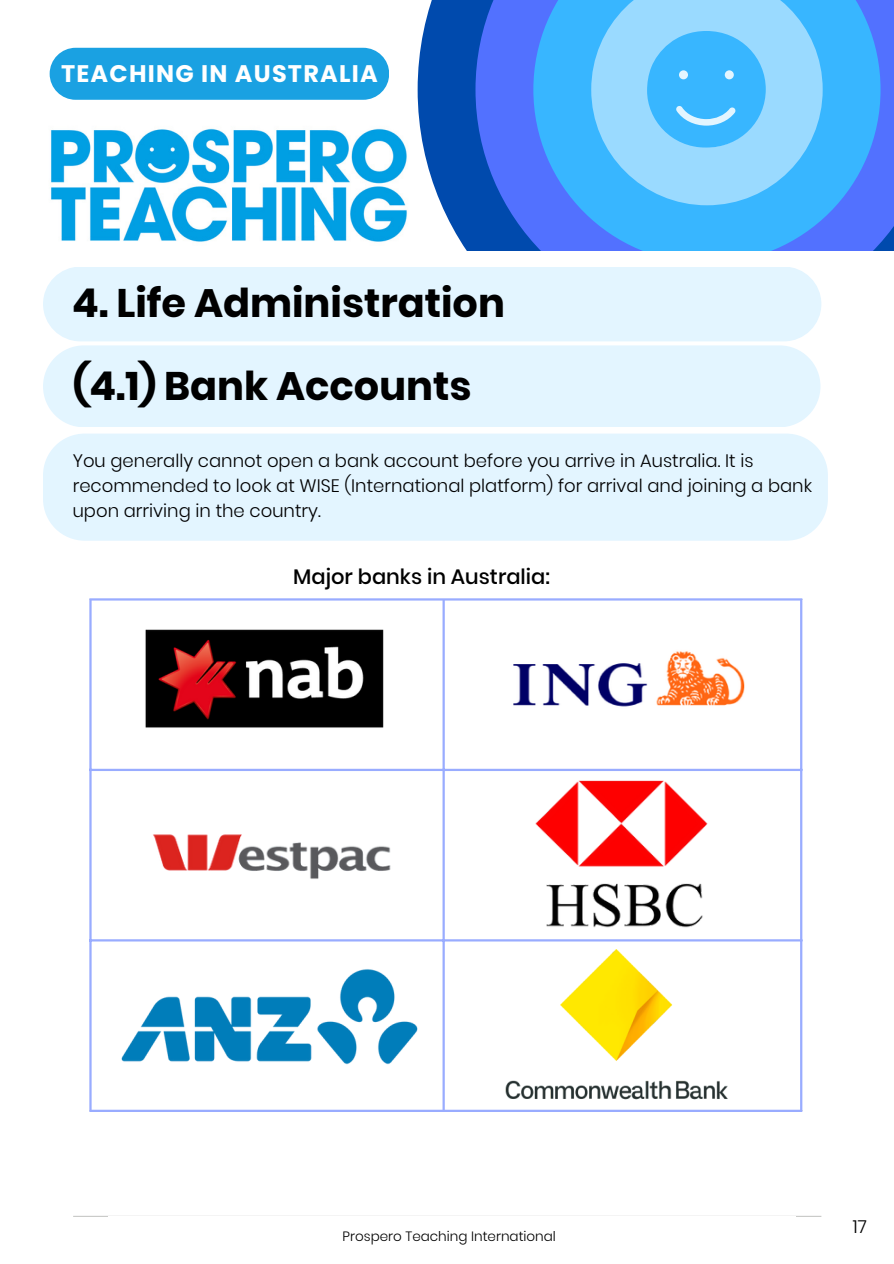
<style>
.page{position:relative;width:894px;height:1264px;background:#fff}
.page>*{position:absolute;margin:0;border:0;box-sizing:border-box;transform-origin:0 0}
.t1{font:700 39.75px/82.5px "Poppins";color:#000}
.t2{font:700 24px "Poppins";letter-spacing:.05em;color:#fff}
.t3{font:500 21px "Poppins";color:#000}
.t4{font:300 18px/24.8px "Poppins";color:#000}
.t5{font:300 13.5px "Poppins";color:#000}
</style>
<div class="page">
<hr style="left:73px;top:1215px;width:748px;height:1px;background:#c7c8c6">
<hr style="left:89px;top:600px;width:3px;height:509px;background:#99acff">
<hr style="left:442px;top:600px;width:2px;height:509px;background:#99acff">
<hr style="left:799px;top:600px;width:3px;height:509px;background:#99acff">
<hr style="left:89px;top:598px;width:713px;height:2px;background:#99acff">
<hr style="left:89px;top:768px;width:713px;height:3px;background:#99acff">
<hr style="left:89px;top:939px;width:713px;height:2px;background:#99acff">
<hr style="left:89px;top:1109px;width:713px;height:2px;background:#99acff">
<img style="left:505px;top:949px;width:223px;height:151px">
<img style="left:513px;top:651px;width:232px;height:56px">
<img style="left:535px;top:780px;width:173px;height:148px">
<img style="left:121px;top:768px;width:299px;height:111px">
<img style="left:145px;top:629px;width:239px;height:99px">
<img style="left:121px;top:969px;width:297px;height:96px">
<div style="left:43px;top:433px;width:784px;height:107px;background:#e3f5ff"></div>
<div style="left:43px;top:345px;width:777px;height:82px;background:#e3f5ff;border-radius:41px"></div>
<div style="left:43px;top:266px;width:778px;height:75px;background:#e3f5ff;border-radius:37px"></div>
<svg style="left:417px;top:0;width:58px;height:250px;fill:#004aad"></svg>
<svg style="left:475px;top:0;width:418px;height:250px;fill:#5271ff"></svg>
<svg style="left:533px;top:0;width:347px;height:250px;fill:#38b6ff"></svg>
<svg style="left:591px;top:0;width:231px;height:205px;fill:#9adaff"></svg>
<div style="left:50px;top:48px;width:339px;height:52px;background:#1aa1e2;border-radius:26px"></div>
<svg style="left:647px;top:31px;width:118px;height:117px"></svg>
<img style="left:50px;top:128px;width:357px;height:114px">
<h2 class="t2" style="left:61px;top:56px;width:318px">TEACHING IN AUSTRALIA</h2>
<h1 class="t1" style="left:72px;top:262px;width:434px">4. Life Administration (4.1) Bank Accounts</h1>
<p class="t4" style="left:73px;top:448px;width:740px">You generally cannot open a bank account before you arrive in Australia. It is recommended to look at WISE (International platform) for arrival and joining a bank upon arriving in the country.</p>
<p class="t3" style="left:293px;top:561px;width:258px">Major banks in Australia:</p>
<p class="t5" style="left:342px;top:1227px;width:215px">Prospero Teaching International</p>
<p class="t4" style="left:852px;top:1213px;width:15px">17</p>
</div>
